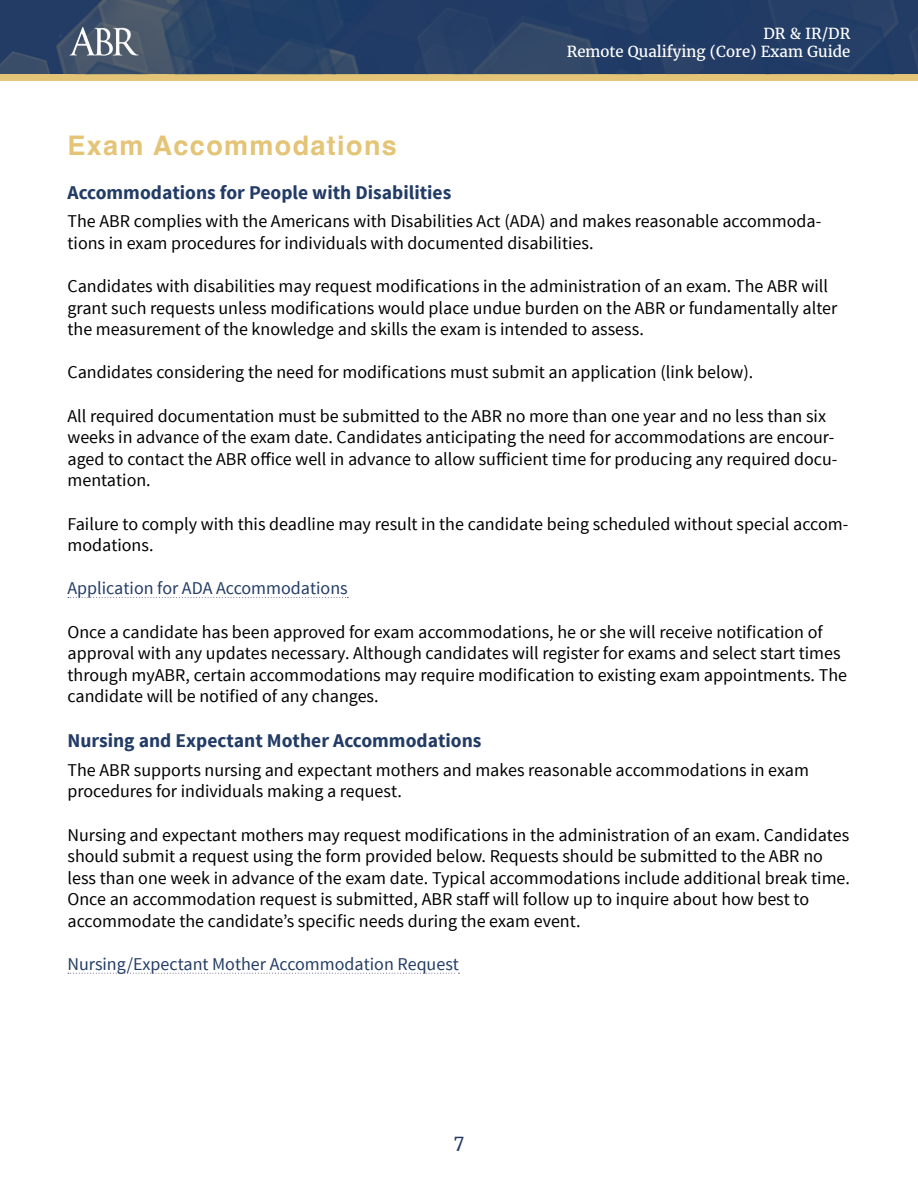
<style>
.page{position:relative;width:918px;height:1188px;background:#fff}
.page>*{position:absolute;margin:0;border:0;box-sizing:border-box;transform-origin:0 0}
.t1{font:700 27px "Helvetica";letter-spacing:.05em;color:#e4c476}
.t2{font:700 19.5px "Source Sans Pro";color:#233c66}
.t3{font:18px/21.6px "Source Sans Pro";color:#000}
.t4{font:18px "Source Sans Pro";color:#233c66}
.t5{font:18px "Merriweather";color:#233c66}
.t6{font:15px/18px "Merriweather";color:#fff;text-align:right}
</style>
<div class="page">
<div style="left:0;top:74px;width:918px;height:7px;background:#e4c476"></div>
<img style="left:0;top:0;width:918px;height:74px">
<img style="left:67px;top:25px;width:74px;height:32px">
<svg style="left:68px;top:597px;width:280px;height:1px"></svg>
<svg style="left:68px;top:973px;width:392px;height:1px"></svg>
<p class="t6" style="left:567px;top:23px;width:285px">DR &amp; IR/DR<br>Remote Qualifying (Core) Exam Guide</p>
<h1 class="t1" style="left:68px;top:129px;width:331px">Exam Accommodations</h1>
<p class="t2" style="left:68px;top:180px;width:385px">Accommodations for People with Disabilities</p>
<p class="t3" style="left:68px;top:211px;width:755px">The ABR complies with the Americans with Disabilities Act (ADA) and makes reasonable accommoda&shy;tions in exam procedures for individuals with documented disabilities.</p>
<p class="t3" style="left:68px;top:276px;width:771px">Candidates with disabilities may request modifications in the administration of an exam. The ABR will grant such requests unless modifications would place undue burden on the ABR or fundamentally alter the measurement of the knowledge and skills the exam is intended to assess.</p>
<p class="t3" style="left:68px;top:362px;width:687px">Candidates considering the need for modifications must submit an application (link below).</p>
<p class="t3" style="left:68px;top:405px;width:772px">All required documentation must be submitted to the ABR no more than one year and no less than six weeks in advance of the exam date. Candidates anticipating the need for accommodations are encour&shy;aged to contact the ABR office well in advance to allow sufficient time for producing any required docu&shy;mentation.</p>
<p class="t3" style="left:68px;top:513px;width:782px">Failure to comply with this deadline may result in the candidate being scheduled without special accom&shy;modations.</p>
<p class="t4" style="left:68px;top:577px;width:282px">Application for ADA Accommodations</p>
<p class="t3" style="left:68px;top:621px;width:781px">Once a candidate has been approved for exam accommodations, he or she will receive notification of approval with any updates necessary. Although candidates will register for exams and select start times through myABR, certain accommodations may require modification to existing exam appointments. The candidate will be notified of any changes.</p>
<p class="t2" style="left:68px;top:728px;width:416px">Nursing and Expectant Mother Accommodations</p>
<p class="t3" style="left:68px;top:759px;width:743px">The ABR supports nursing and expectant mothers and makes reasonable accommodations in exam procedures for individuals making a request.</p>
<p class="t3" style="left:68px;top:824px;width:784px">Nursing and expectant mothers may request modifications in the administration of an exam. Candidates should submit a request using the form provided below. Requests should be submitted to the ABR no less than one week in advance of the exam date. Typical accommodations include additional break time.<br>Once an accommodation request is submitted, ABR staff will follow up to inquire about how best to accommodate the candidate’s specific needs during the exam event.</p>
<p class="t4" style="left:68px;top:953px;width:393px">Nursing/Expectant Mother Accommodation Request</p>
<p class="t5" style="left:454px;top:1126px;width:12px">7</p>
</div>
